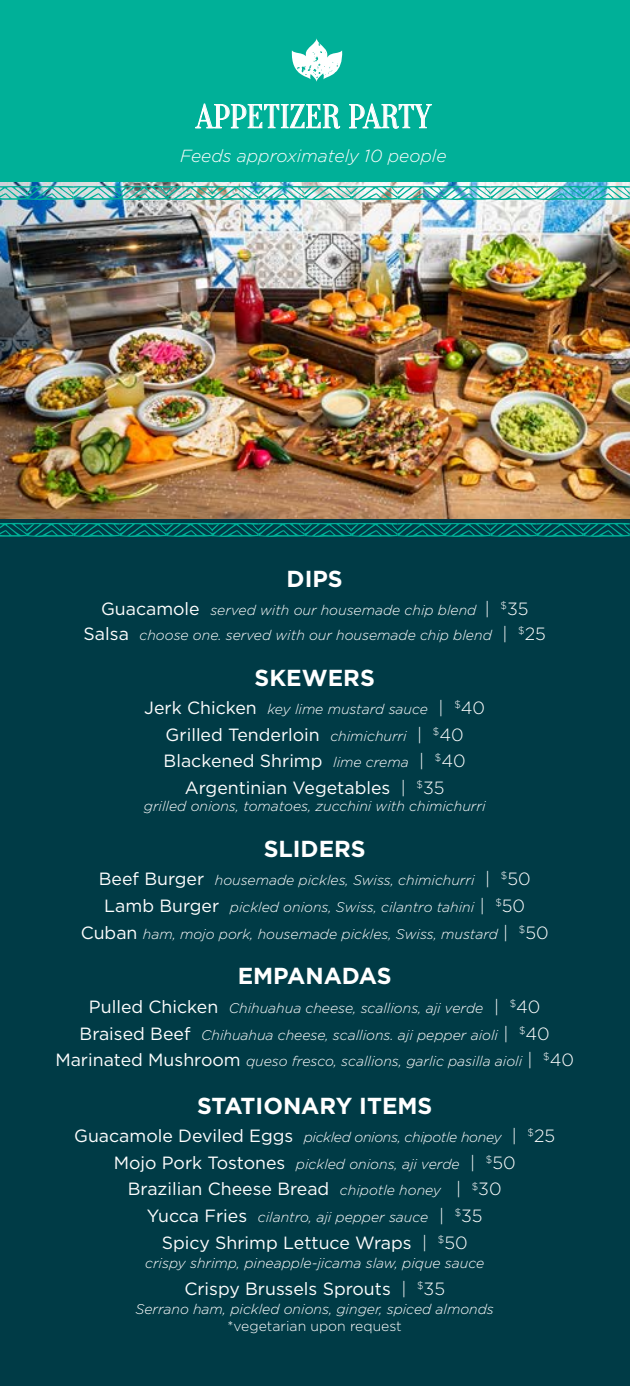
<style>
.page{position:relative;width:630px;height:1386px;background:#003b46}
.page>*{position:absolute;margin:0;border:0;box-sizing:border-box;transform-origin:0 0}
.t1{font:33.25px "Oranienbaum";color:#fff}
.t2{font:700 23.1px "Gotham";color:#fff}
.t3{font:17.68px/26.6px "Gotham HTF";color:#fff;text-align:center}
.t4{font:italic 300 17.5px "Gotham HTF";color:#fff}
.t5{font:italic 300 14px/26.6px "Gotham HTF";color:#fff;text-align:center}
.t6{font:italic 300 14px/26.6px "Gotham HTF";letter-spacing:-.025em;color:#fff;text-align:center}
.t7{font:300 14px "Gotham HTF";color:#fff}
.s1{font-weight:400;font-style:normal;font-size:17.68px}
.s2{font-style:normal;font-size:17.68px}
.s3{font-weight:300;font-style:italic;font-size:14px}
.s4{font-weight:300}
</style>
<div class="page">
<img style="left:0;top:183px;width:630px;height:336px">
<div style="left:0;top:0;width:630px;height:182px;background:#00b098"></div>
<svg style="left:195px;top:103px;width:146px;height:26px"></svg>
<svg style="left:349px;top:103px;width:83px;height:26px"></svg>
<svg style="left:291px;top:38px;width:52px;height:44px"></svg>
<svg style="left:0;top:523px;width:630px;height:14px"></svg>
<img style="left:0;top:186px;width:630px;height:14px">
<h1 class="t1" style="left:196px;top:98px;width:237px">APPETIZER PARTY</h1>
<p class="t4" style="left:180px;top:146px;width:268px">Feeds approximately 10 people</p>
<h2 class="t2" style="left:287px;top:565px;width:58px">DIPS</h2>
<p class="t5" style="left:84px;top:598px;width:464px;line-height:24.7px"><span class="s1">Guacamole</span> served with our housemade chip blend <span class="s2">|</span> <sup>$</sup><span class="s2">35<br></span><span class="s1">Salsa</span> choose one. served with our housemade chip blend <span class="s2">|</span> <sup>$</sup><span class="s2">25</span></p>
<h2 class="t2" style="left:255px;top:664px;width:122px">SKEWERS</h2>
<p class="t5" style="left:144px;top:696px;width:342px"><span class="s1">Jerk Chicken</span> key lime mustard sauce <span class="s2">|</span> <sup>$</sup><span class="s2">40</span></p>
<p class="t3" style="left:164px;top:721px;width:304px">Grilled Tenderloin <span class="s3">chimichurri</span> <span class="s4">|</span> <sup>$</sup><span class="s4">40<br></span>Blackened Shrimp <span class="s3">lime crema</span> <span class="s4">|</span> <sup>$</sup><span class="s4">40<br></span>Argentinian Vegetables <span class="s4">|</span> <sup>$</sup><span class="s4">35</span></p>
<p class="t5" style="left:144px;top:793px;width:343px">grilled onions, tomatoes, zucchini with chimichurri</p>
<h2 class="t2" style="left:264px;top:835px;width:104px">SLIDERS</h2>
<p class="t5" style="left:81px;top:867px;width:470px"><span class="s1">Beef Burger</span> housemade pickles, Swiss, chimichurri <span class="s2">|</span> <sup>$</sup><span class="s2">50<br></span><span class="s1">Lamb Burger</span> pickled onions, Swiss, cilantro tahini <span class="s2">|</span> <sup>$</sup><span class="s2">50<br></span><span class="s1">Cuban</span> ham, mojo pork, housemade pickles, Swiss, mustard <span class="s2">|</span> <sup>$</sup><span class="s2">50</span></p>
<h2 class="t2" style="left:238px;top:963px;width:156px">EMPANADAS</h2>
<p class="t5" style="left:55px;top:995px;width:520px"><span class="s1">Pulled Chicken</span> Chihuahua cheese, scallions, aji verde <span class="s2">|</span> <sup>$</sup><span class="s2">40<br></span><span class="s1">Braised Beef</span> Chihuahua cheese, scallions. aji pepper aioli <span class="s2">|</span> <sup>$</sup><span class="s2">40<br></span><span class="s1">Marinated Mushroom</span> queso fresco, scallions, garlic pasilla aioli <span class="s2">|</span> <sup>$</sup><span class="s2">40</span></p>
<h2 class="t2" style="left:197px;top:1092px;width:237px">STATIONARY ITEMS</h2>
<p class="t6" style="left:74px;top:1124px;width:483px"><span class="s1">Guacamole Deviled Eggs</span> pickled onions, chipotle honey <span class="s2">|</span> <sup>$</sup><span class="s2">25<br></span><span class="s1">Mojo Pork Tostones</span> pickled onions, aji verde <span class="s2">|</span> <sup>$</sup><span class="s2">50</span></p>
<p class="t3" style="left:128px;top:1176px;width:375px">Brazilian Cheese Bread <span class="s3">chipotle honey</span> <span class="s4">|</span> <sup>$</sup><span class="s4">30</span></p>
<p class="t5" style="left:147px;top:1204px;width:337px"><span class="s1">Yucca Fries</span> cilantro, aji pepper sauce <span class="s2">|</span> <sup>$</sup><span class="s2">35</span></p>
<p class="t3" style="left:162px;top:1229px;width:308px">Spicy Shrimp Lettuce Wraps <span class="s4">|</span> <sup>$</sup><span class="s4">50</span></p>
<p class="t5" style="left:145px;top:1250px;width:341px">crispy shrimp, pineapple-jicama slaw, pique sauce</p>
<p class="t3" style="left:184px;top:1275px;width:262px">Crispy Brussels Sprouts <span class="s4">|</span> <sup>$</sup><span class="s4">35</span></p>
<p class="t5" style="left:136px;top:1296px;width:360px">Serrano ham, pickled onions, ginger, spiced almonds</p>
<p class="t7" style="left:228px;top:1319px;width:176px">*vegetarian upon request</p>
</div>
